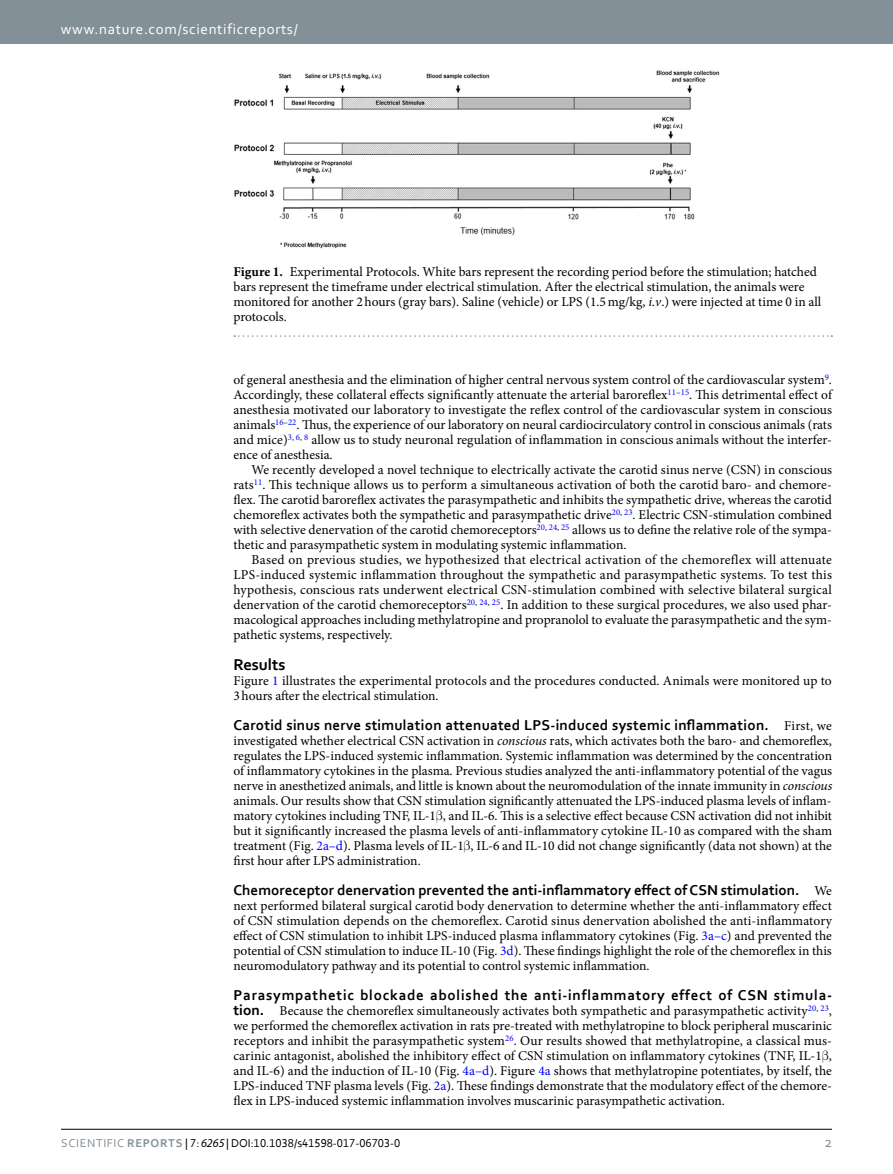
<style>
.page{position:relative;width:893px;height:1174px;background:#fff}
.page>*{position:absolute;margin:0;border:0;box-sizing:border-box;transform-origin:0 0}
.t1{font:16.5px "Corbel Bold 2";color:#000}
.t2{font:700 15px "Corbel";letter-spacing:.015em;color:#000}
.t3{font:700 15px "Corbel";letter-spacing:.05em;color:#000}
.t4{font:15px "Corbel 2";letter-spacing:.045em;color:#fff}
.t5{font:15px "Corbel 2";color:#839097}
.t6{font:13.5px/15px "Minion Pro";color:#000;text-align:justify}
.t7{font:12px "Corbel";color:#000}
.s1{font-weight:700}
.s2{font-style:italic}
.s3{color:#00f}
.s4{font-family:"Minion Pro";font-weight:400;font-size:13.5px}
.s5{font-family:"Corbel Bold 2";font-weight:400}
.s6{font-family:"Corbel Bold 2";font-size:15px}
.s7{font-family:"Corbel 2";color:#839097}
.s8{font-family:"Corbel Bold 2";color:#839097}
.s9{font-family:"Myriad Pro";font-style:italic}
</style>
<div class="page">
<div style="left:0;top:0;width:893px;height:43px;background:#839097"></div>
<hr style="left:61px;top:1129px;width:771px;height:1px;background:#000">
<img style="left:234px;top:70px;width:485px;height:178px">
<svg style="left:234px;top:335px;width:598px;height:2px"></svg>
<p class="t4" style="left:61px;top:19px;width:238px">www.nature.com/scientificreports/</p>
<p class="t6" style="left:233px;top:264px;width:589px;text-align:left"><span class="s1">Figure 1.</span> Experimental Protocols. White bars represent the recording period before the stimulation; hatched bars represent the timeframe under electrical stimulation. After the electrical stimulation, the animals were monitored for another 2hours (gray bars). Saline (vehicle) or LPS (1.5mg/kg, <span class="s2">i.v</span>.) were injected at time 0 in all protocols.</p>
<p class="t6" style="left:233px;top:372px;width:600px">of general anesthesia and the elimination of higher central nervous system control of the cardiovascular system<sup>9</sup>.<br>Accordingly, these collateral effects significantly attenuate the arterial baroreflex<sup>11</sup><sup>–</sup><sup>15</sup>. This detrimental effect of anesthesia motivated our laboratory to investigate the reflex control of the cardiovascular system in conscious animals<sup>16</sup><sup>–</sup><sup>22</sup>. Thus, the experience of our laboratory on neural cardiocirculatory control in conscious animals (rats and mice)<sup>3</sup><sup>,</sup> <sup>6</sup><sup>,</sup> <sup>8</sup> allow us to study neuronal regulation of inflammation in conscious animals without the interfer&shy;ence of anesthesia.</p>
<p class="t6" style="left:233px;top:462px;width:600px;text-indent:18px">We recently developed a novel technique to electrically activate the carotid sinus nerve (CSN) in conscious rats<sup>11</sup>. This technique allows us to perform a simultaneous activation of both the carotid baro- and chemore&shy;flex. The carotid baroreflex activates the parasympathetic and inhibits the sympathetic drive, whereas the carotid chemoreflex activates both the sympathetic and parasympathetic drive<sup>20</sup><sup>,</sup> <sup>23</sup>. Electric CSN-stimulation combined with selective denervation of the carotid chemoreceptors<sup>20</sup><sup>,</sup> <sup>24</sup><sup>,</sup> <sup>25</sup> allows us to define the relative role of the sympa&shy;thetic and parasympathetic system in modulating systemic inflammation.</p>
<p class="t6" style="left:233px;top:552px;width:600px;text-indent:18px">Based on previous studies, we hypothesized that electrical activation of the chemoreflex will attenuate LPS-induced systemic inflammation throughout the sympathetic and parasympathetic systems. To test this hypothesis, conscious rats underwent electrical CSN-stimulation combined with selective bilateral surgical denervation of the carotid chemoreceptors<sup>20</sup><sup>,</sup> <sup>24</sup><sup>,</sup> <sup>25</sup>. In addition to these surgical procedures, we also used phar&shy;macological approaches including methylatropine and propranolol to evaluate the parasympathetic and the sym&shy;pathetic systems, respectively.</p>
<p class="t1" style="left:233px;top:654px;width:53px">Results</p>
<p class="t6" style="left:233px;top:673px;width:600px">Figure <span class="s3">1</span> illustrates the experimental protocols and the procedures conducted. Animals were monitored up to<br>3hours after the electrical stimulation.</p>
<p class="t2" style="left:233px;top:715px;width:600px">Carotid sinus nerve stimulation attenuated LPS-induced systemic inflammation. <span class="s4">First, we</span></p>
<p class="t6" style="left:233px;top:733px;width:600px">investigated whether electrical CSN activation in <span class="s2">conscious</span> rats, which activates both the baro- and chemoreflex, regulates the LPS-induced systemic inflammation. Systemic inflammation was determined by the concentration of inflammatory cytokines in the plasma. Previous studies analyzed the anti-inflammatory potential of the vagus nerve in anesthetized animals, and little is known about the neuromodulation of the innate immunity in <span class="s2">conscious </span>animals. Our results show that CSN stimulation significantly attenuated the LPS-induced plasma levels of inflam&shy;matory cytokines including TNF, IL-1 , and IL-6. This is a selective effect because CSN activation did not inhibit but it significantly increased the plasma levels of anti-inflammatory cytokine IL-10 as compared with the sham treatment (Fig. <span class="s3">2a–d</span>). Plasma levels of IL-1 , IL-6 and IL-10 did not change significantly (data not shown) at the first hour after LPS administration.</p>
<p class="t2" style="left:233px;top:880px;width:600px">Chemoreceptor denervation prevented the anti-inflammatory effect of CSN stimulation. <span class="s4">We</span></p>
<p class="t6" style="left:233px;top:898px;width:600px">next performed bilateral surgical carotid body denervation to determine whether the anti-inflammatory effect of CSN stimulation depends on the chemoreflex. Carotid sinus denervation abolished the anti-inflammatory effect of CSN stimulation to inhibit LPS-induced plasma inflammatory cytokines (Fig. <span class="s3">3a–c</span>) and prevented the potential of CSN stimulation to induce IL-10 (Fig. <span class="s3">3d</span>). These findings highlight the role of the chemoreflex in this neuromodulatory pathway and its potential to control systemic inflammation.</p>
<p class="t3" style="left:233px;top:986px;width:600px">Parasympathetic blockade abolished the anti-inflammatory effect of CSN stimula<span class="s5">-</span></p>
<p class="t6" style="left:233px;top:1003px;width:600px"><span class="s6">tion.</span> Because the chemoreflex simultaneously activates both sympathetic and parasympathetic activity<sup>20</sup><sup>,</sup> <sup>23</sup>, we performed the chemoreflex activation in rats pre-treated with methylatropine to block peripheral muscarinic receptors and inhibit the parasympathetic system<sup>26</sup>. Our results showed that methylatropine, a classical mus&shy;carinic antagonist, abolished the inhibitory effect of CSN stimulation on inflammatory cytokines (TNF, IL-1 , and IL-6) and the induction of IL-10 (Fig. <span class="s3">4a–d</span>). Figure <span class="s3">4a</span> shows that methylatropine potentiates, by itself, the LPS-induced TNF plasma levels (Fig. <span class="s3">2a</span>). These findings demonstrate that the modulatory effect of the chemore&shy;flex in LPS-induced systemic inflammation involves muscarinic parasympathetic activation.</p>
<p class="t7" style="left:61px;top:1135px;width:341px"><span class="s7">Scientific</span> <span class="s8">REPOrTS</span> | 7: <span class="s9">6265</span> | DOI:10.1038/s41598-017-06703-0</p>
<p class="t5" style="left:824px;top:1132px;width:9px">2</p>
</div>
